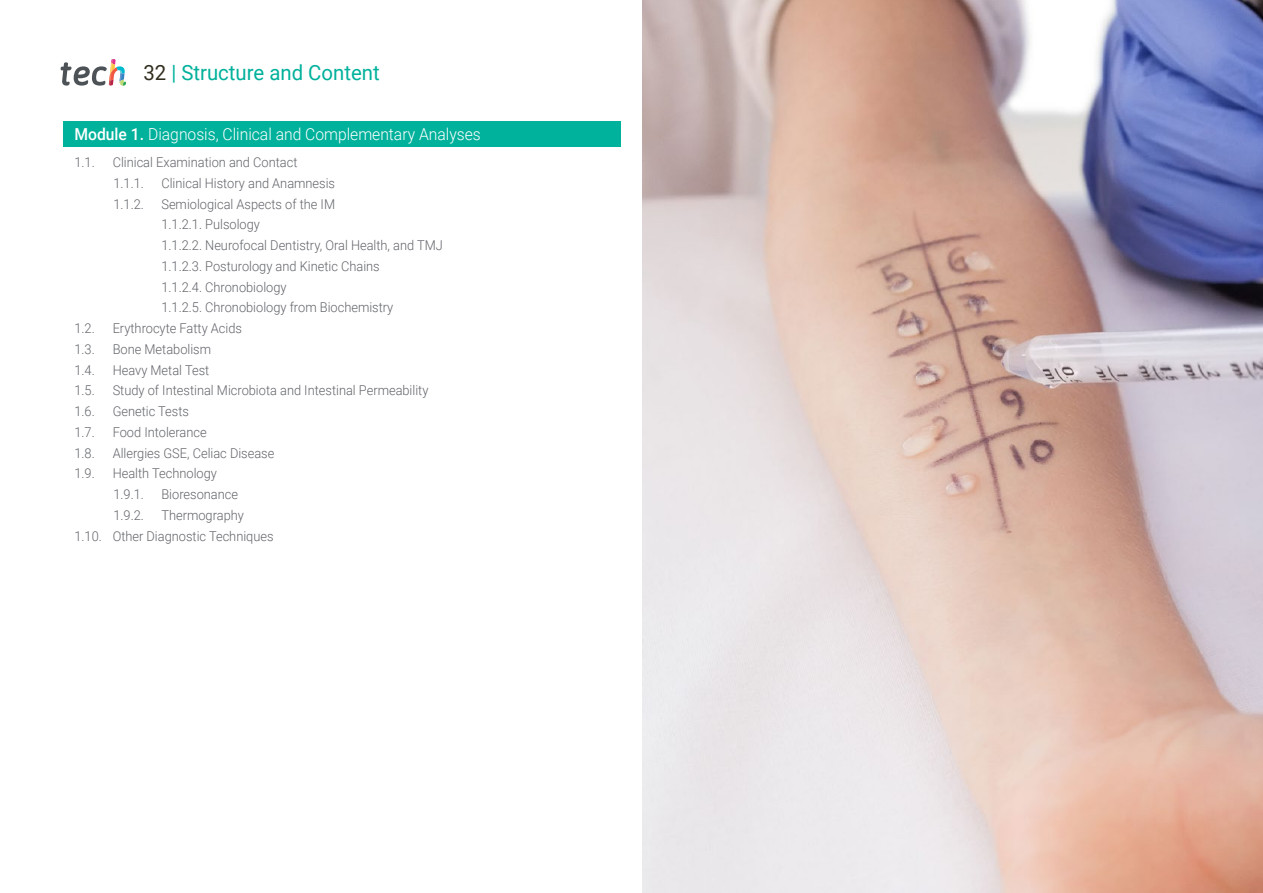
<style>
.page{position:relative;width:1263px;height:893px;background:#fff}
.page>*{position:absolute;margin:0;border:0;box-sizing:border-box;transform-origin:0 0}
.t1{font:21px "Roboto";color:#00b19b}
.t2{font:300 16.5px "Roboto";color:#fff;scale:.95 1}
.t3{font:300 13.5px/20.7px "Roboto";color:#61646a;scale:.95 1}
.s1{color:#312e20}
.s2{font-weight:500}
</style>
<div class="page">
<div style="left:63px;top:121px;width:558px;height:25px;background:#00b19b"></div>
<img style="left:642px;top:0;width:621px;height:893px">
<svg style="left:61px;top:59px;width:65px;height:27px"></svg>
<h1 class="t1" style="left:144px;top:57px;width:238px"><span class="s1">32</span> | Structure and Content</h1>
<p class="t2" style="left:74px;top:123px;width:429px"><span class="s2">Module 1.</span> Diagnosis, Clinical and Complementary Analyses</p>
<p class="t3" style="left:74px;top:151px;width:23px">1.1.</p>
<p class="t3" style="left:113px;top:151px;width:196px">Clinical Examination and Contact<br>1.1.1.</p>
<p class="t3" style="left:161px;top:172px;width:184px">Clinical History and Anamnesis</p>
<p class="t3" style="left:113px;top:193px;width:34px">1.1.2.</p>
<p class="t3" style="left:161px;top:193px;width:298px">Semiological Aspects of the IM<br>1.1.2.1. Pulsology<br>1.1.2.2. Neurofocal Dentistry, Oral Health, and TMJ 1.1.2.3. Posturology and Kinetic Chains<br>1.1.2.4. Chronobiology<br>1.1.2.5. Chronobiology from Biochemistry</p>
<p class="t3" style="left:74px;top:317px;width:23px">1.2.</p>
<p class="t3" style="left:113px;top:317px;width:138px">Erythrocyte Fatty Acids</p>
<p class="t3" style="left:74px;top:338px;width:23px">1.3.</p>
<p class="t3" style="left:113px;top:338px;width:105px">Bone Metabolism</p>
<p class="t3" style="left:74px;top:359px;width:23px">1.4.</p>
<p class="t3" style="left:113px;top:359px;width:103px">Heavy Metal Test</p>
<p class="t3" style="left:74px;top:380px;width:23px">1.5.</p>
<p class="t3" style="left:113px;top:380px;width:334px">Study of Intestinal Microbiota and Intestinal Permeability</p>
<p class="t3" style="left:74px;top:400px;width:23px">1.6.</p>
<p class="t3" style="left:113px;top:400px;width:82px">Genetic Tests</p>
<p class="t3" style="left:74px;top:421px;width:23px">1.7.</p>
<p class="t3" style="left:113px;top:421px;width:100px">Food Intolerance</p>
<p class="t3" style="left:74px;top:442px;width:23px">1.8.</p>
<p class="t3" style="left:113px;top:442px;width:172px">Allergies GSE, Celiac Disease</p>
<p class="t3" style="left:74px;top:463px;width:23px">1.9.</p>
<p class="t3" style="left:113px;top:463px;width:111px">Health Technology<br>1.9.1.</p>
<p class="t3" style="left:161px;top:483px;width:82px">Bioresonance</p>
<p class="t3" style="left:74px;top:504px;width:211px;text-indent:87px">Thermography<br>1.10. Other Diagnostic Techniques</p>
<p class="t3" style="left:113px;top:504px;width:34px">1.9.2.</p>
</div>
